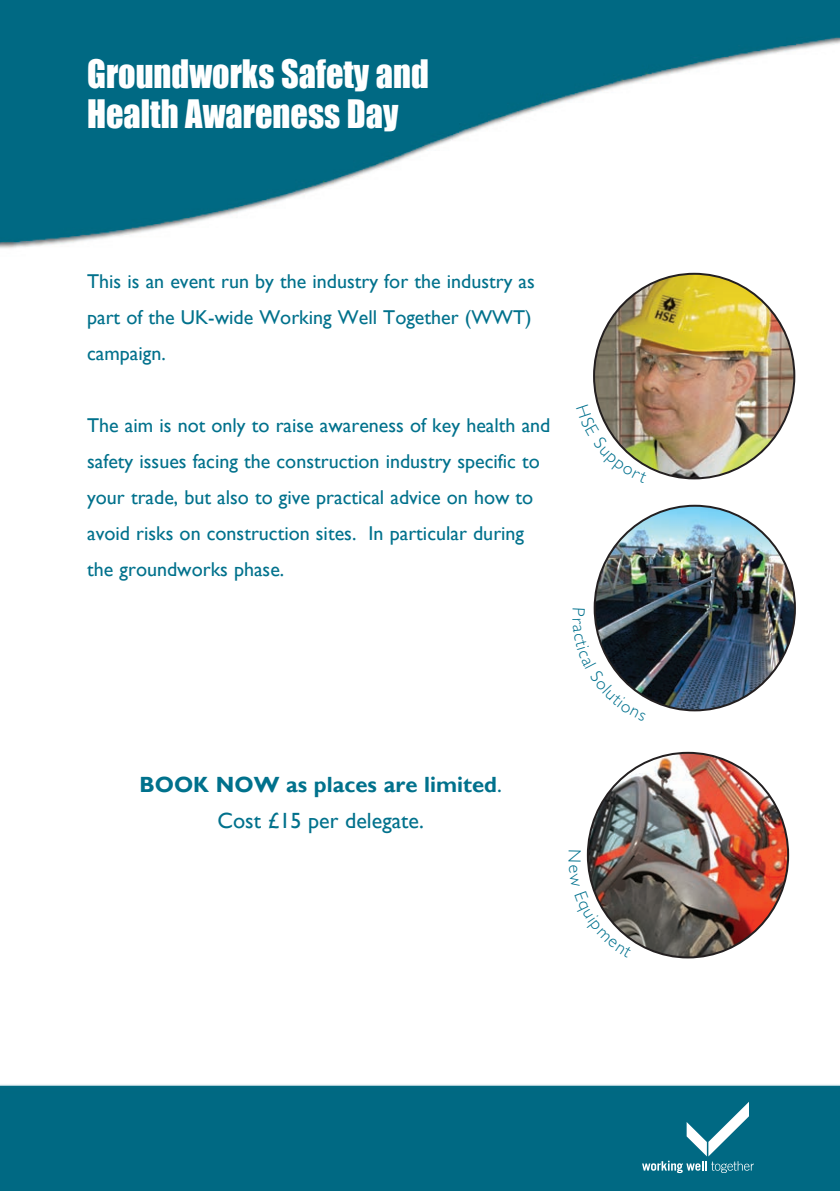
<style>
.page{position:relative;width:840px;height:1191px;background:#fff}
.page>*{position:absolute;margin:0;border:0;box-sizing:border-box;transform-origin:0 0}
.t1{font:36px/40px "Impact";color:#fff;scale:.95 1}
.Body_text{font:700 22px "Gill Sans";color:#00718c}
.Body_text-2{font:22px "Gill Sans";color:#00718c}
.Body_text-3{font:20px/36px "Gill Sans";color:#00718c}
.s1{font-weight:400}
</style>
<div class="page">
<img style="left:0;top:0;width:839px;height:1191px">
<svg style="left:641px;top:1101px;width:112px;height:72px;background:#278096"></svg>
<img style="left:594px;top:506px;width:200px;height:204px">
<img style="left:587px;top:753px;width:200px;height:204px">
<div style="left:85px;top:272px;width:471px;height:805px;background:#fff"></div>
<img style="left:593px;top:274px;width:200px;height:204px">
<svg style="left:572px;top:609px;width:73px;height:112px"></svg>
<svg style="left:568px;top:850px;width:64px;height:107px"></svg>
<svg style="left:575px;top:404px;width:72px;height:79px"></svg>
<p class="t1" style="left:87px;top:54px;width:361px">Groundworks Safety and<br>Health Awareness Day</p>
<p class="Body_text-3" style="left:87px;top:264px;width:449px">This is an event run by the industry for the industry as part of the UK-wide Working Well Together (WWT) campaign.</p>
<p class="Body_text-3" style="left:87px;top:408px;width:464px">The aim is not only to raise awareness of key health and safety issues facing the construction industry specific to your trade, but also to give practical advice on how to avoid risks on construction sites. In particular during the groundworks phase.</p>
<p class="Body_text" style="left:139px;top:771px;width:364px">BOOK NOW as places are limited<span class="s1">.</span></p>
<p class="Body_text-2" style="left:217px;top:808px;width:208px">Cost £15 per delegate.</p>
</div>
